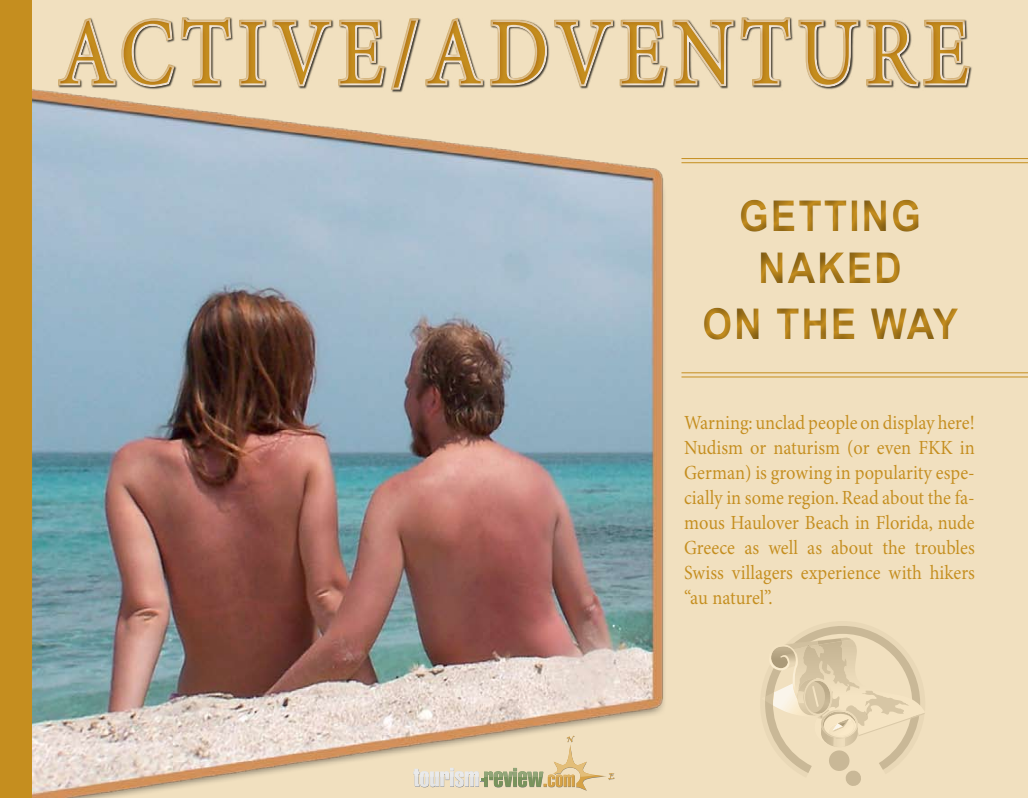
<style>
.page{position:relative;width:1028px;height:798px;background:#fff}
.page>*{position:absolute;margin:0;border:0;box-sizing:border-box;transform-origin:0 0}
.t1{font:94.12px "Minion Pro";letter-spacing:.09em;color:#c58e1f;scale:.85 1}
.t2{font:700 42.5px/52.5px "Arial";letter-spacing:.05em;color:#c58e1f;text-align:center;scale:.9 1}
.t3{font:20px/25px "Minion Pro";color:#c58e1f;text-align:justify;scale:.9 1}
</style>
<div class="page">
<img style="left:32px;top:123px;width:996px;height:674px">
<div style="left:26px;top:0;width:1002px;height:123px;background:#c58e1f;opacity:.75"></div>
<div style="left:0;top:0;width:32px;height:797px;background:#c58e1f"></div>
<svg style="left:413px;top:735px;width:201px;height:55px;background:#e2d2b0"></svg>
<svg style="left:760px;top:620px;width:165px;height:166px;background:#e6d5b5"></svg>
<hr style="left:681px;top:158px;width:347px;height:1px;background:#c58e1f">
<hr style="left:681px;top:162px;width:347px;height:1px;background:#c58e1f">
<hr style="left:681px;top:372px;width:347px;height:1px;background:#c58e1f">
<hr style="left:681px;top:376px;width:347px;height:1px;background:#c58e1f">
<div style="left:691px;top:187px;width:279px;height:168px;background:#000;opacity:.5"></div>
<h1 class="t1" style="left:59px;top:-3px;width:1072px">Active/Adventure</h1>
<h2 class="t2" style="left:739px;top:191px;width:199px">GETTING<br>NAKED</h2>
<h2 class="t2" style="left:702px;top:299px;width:286px">ON THE WAY</h2>
<p class="t3" style="left:684px;top:410px;width:324px">Warning: unclad people on display here!<br>Nudism or naturism (or even FKK in German) is growing in popularity espe&shy;cially in some region. Read about the fa&shy;mous Haulover Beach in Florida, nude Greece as well as about the troubles Swiss villagers experience with hikers “au naturel”.</p>
</div>
